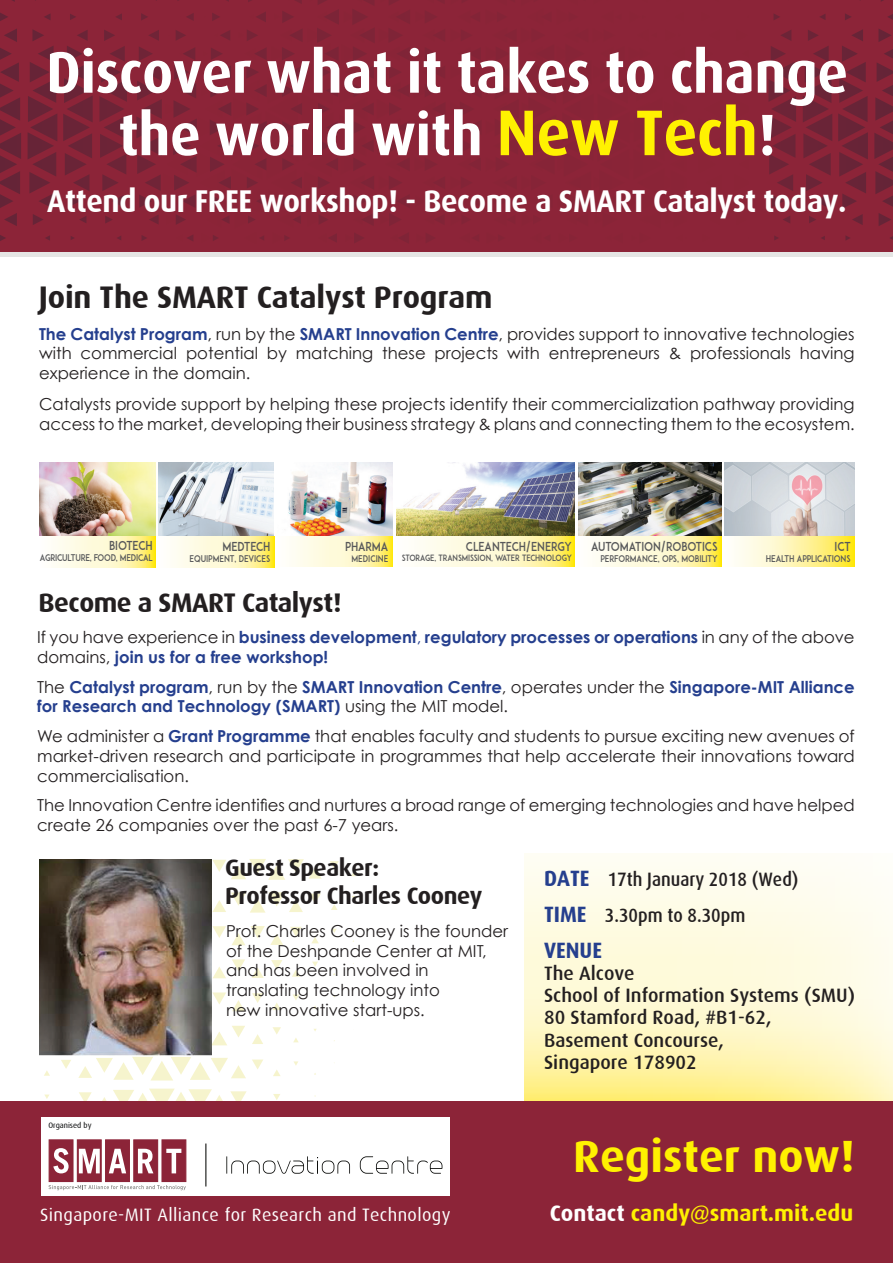
<style>
.page{position:relative;width:893px;height:1263px;background:#fff}
.page>*{position:absolute;margin:0;border:0;box-sizing:border-box;transform-origin:0 0}
.t1{font:700 58.5px "Dax";letter-spacing:-.005em;color:#fff;scale:.95 1}
.t2{font:700 45.3px "Dax";color:#fff101}
.t3{font:700 31.5px "Dax";letter-spacing:-.01em;color:#fff;scale:.95 1}
.t4{font:700 31.2px "Dax";letter-spacing:-.005em;color:#231f20}
.t5{font:700 27px "Dax";letter-spacing:-.02em;color:#231f20}
.t6{font:700 24px "Dax";letter-spacing:-.02em;color:#231f20}
.t7{font:700 22.65px "Dax";color:#fff101}
.t8{font:700 22.2px "Dax";color:#253f8e;scale:.95 1}
.t9{font:500 19.35px "Dax";color:#231f20}
.t10{font:500 19.35px "Dax";color:#231f20;scale:.9 1}
.t11{font:18px "Dax";letter-spacing:.02em;color:#fff}
.t12{font:16.5px/19.8px "Century Gothic";color:#231f20;text-align:justify}
.t13{font:700 16.5px/19.8px "Century Gothic";color:#253f8e}
.t14{font:12.3px "ADAM.CGPRO";letter-spacing:-.005em;color:#57585a;scale:.87 1}
.t15{font:9.15px "ADAM.CGPRO";letter-spacing:-.01em;color:#57585a;scale:.87 1}
.t16{font:8.55px "ADAM.CGPRO";letter-spacing:-.02em;color:#57585a;scale:.87 1}
.t17{font:7.95px "Dax";color:#010203}
.s1{font-size:64.65px;color:#fff101}
.s2{font-weight:700;color:#253f8e}
.s3{font-weight:400;color:#231f20}
.s4{font-weight:400}
.s5{font-weight:700;font-size:22.2px;color:#253f8e}
.s6{color:#fff}
</style>
<div class="page">
<svg style="left:211px;top:959px;width:15px;height:19px"></svg>
<svg style="left:232px;top:959px;width:13px;height:12px"></svg>
<svg style="left:211px;top:926px;width:72px;height:19px"></svg>
<svg style="left:251px;top:967px;width:13px;height:11px"></svg>
<svg style="left:271px;top:960px;width:11px;height:10px"></svg>
<svg style="left:290px;top:927px;width:12px;height:10px"></svg>
<svg style="left:211px;top:892px;width:92px;height:21px"></svg>
<svg style="left:211px;top:992px;width:15px;height:20px"></svg>
<svg style="left:232px;top:1000px;width:13px;height:11px"></svg>
<svg style="left:252px;top:993px;width:11px;height:10px"></svg>
<svg style="left:292px;top:970px;width:8px;height:7px"></svg>
<svg style="left:312px;top:961px;width:6px;height:6px"></svg>
<svg style="left:312px;top:937px;width:7px;height:6px"></svg>
<svg style="left:309px;top:893px;width:12px;height:10px"></svg>
<svg style="left:211px;top:859px;width:111px;height:21px"></svg>
<svg style="left:272px;top:1003px;width:9px;height:7px"></svg>
<svg style="left:292px;top:994px;width:7px;height:6px"></svg>
<svg style="left:331px;top:904px;width:7px;height:6px"></svg>
<svg style="left:330px;top:861px;width:9px;height:8px"></svg>
<svg style="left:211px;top:1024px;width:34px;height:22px"></svg>
<svg style="left:252px;top:1034px;width:11px;height:10px"></svg>
<svg style="left:273px;top:1027px;width:8px;height:7px"></svg>
<svg style="left:252px;top:1059px;width:11px;height:10px"></svg>
<svg style="left:293px;top:1038px;width:6px;height:4px"></svg>
<svg style="left:61px;top:1060px;width:10px;height:9px"></svg>
<svg style="left:78px;top:1057px;width:168px;height:23px"></svg>
<svg style="left:273px;top:1070px;width:8px;height:6px"></svg>
<svg style="left:293px;top:1061px;width:5px;height:5px"></svg>
<svg style="left:44px;top:1071px;width:6px;height:5px"></svg>
<svg style="left:79px;top:1088px;width:179px;height:13px"></svg>
<svg style="left:273px;top:1094px;width:7px;height:6px"></svg>
<svg style="left:44px;top:1094px;width:5px;height:5px"></svg>
<svg style="left:524px;top:853px;width:369px;height:248px"></svg>
<div style="left:0;top:251px;width:893px;height:6px;background:#e5e5e4"></div>
<div style="left:0;top:1101px;width:893px;height:162px;background:#8c2438"></div>
<svg style="left:764px;top:0;width:129px;height:251px;fill:#8c2438"></svg>
<div style="left:0;top:0;width:764px;height:251px;background:#8c2438"></div>
<img style="left:397px;top:463px;width:177px;height:73px">
<img style="left:40px;top:463px;width:115px;height:73px">
<img style="left:159px;top:463px;width:115px;height:73px">
<img style="left:288px;top:463px;width:105px;height:73px">
<svg style="left:291px;top:536px;width:102px;height:31px"></svg>
<svg style="left:172px;top:536px;width:102px;height:31px"></svg>
<svg style="left:53px;top:536px;width:102px;height:31px"></svg>
<svg style="left:417px;top:536px;width:157px;height:31px"></svg>
<img style="left:578px;top:462px;width:143px;height:74px">
<img style="left:725px;top:462px;width:130px;height:74px">
<svg style="left:735px;top:536px;width:120px;height:30px"></svg>
<svg style="left:595px;top:536px;width:126px;height:30px"></svg>
<div style="left:41px;top:1117px;width:409px;height:78px;background:#fff"></div>
<svg style="left:292px;top:1156px;width:58px;height:18px"></svg>
<svg style="left:360px;top:1156px;width:82px;height:18px"></svg>
<svg style="left:43px;top:1139px;width:248px;height:57px"></svg>
<img style="left:39px;top:859px;width:172px;height:196px">
<p class="t1" style="left:46px;top:39px;width:845px">Discover what it takes to change</p>
<p class="t1" style="left:118px;top:102px;width:694px">the world with <span class="s1">New Tech</span>!</p>
<p class="t3" style="left:47px;top:183px;width:843px">Attend our FREE workshop! - Become a SMART Catalyst today.</p>
<p class="t4" style="left:39px;top:279px;width:456px">Join The SMART Catalyst Program</p>
<p class="t12" style="left:39px;top:324px;width:817px"><span class="s2">The Catalyst Program</span>, run by the <span class="s2">SMART Innovation Centre</span>, provides support to innovative technologies with commercial potential by matching these projects with entrepreneurs &amp; professionals having experience in the domain.</p>
<p class="t12" style="left:39px;top:394px;width:817px">Catalysts provide support by helping these projects identify their commercialization pathway providing access to the market, developing their business strategy &amp; plans and connecting them to the ecosystem.</p>
<p class="t14" style="left:109px;top:538px;width:52px">BIOTECH</p>
<p class="t15" style="left:40px;top:552px;width:131px">AGRICULTURE, FOOD, MEDICAL</p>
<p class="t14" style="left:222px;top:539px;width:57px">MEDTECH</p>
<p class="t15" style="left:190px;top:553px;width:94px">EQUIPMENT, DEVICES</p>
<p class="t14" style="left:345px;top:539px;width:51px">PHARMA</p>
<p class="t15" style="left:352px;top:553px;width:44px">MEDICINE</p>
<p class="t14" style="left:466px;top:539px;width:123px">CLEANTECH/ENERGY</p>
<p class="t16" style="left:402px;top:553px;width:197px">STORAGE, TRANSMISSION, WATER TECHNOLOGY</p>
<p class="t14" style="left:591px;top:539px;width:147px">AUTOMATION/ROBOTICS</p>
<p class="t15" style="left:600px;top:553px;width:136px">PERFORMANCE, OPS, MOBILITY</p>
<p class="t14" style="left:834px;top:539px;width:20px">ICT</p>
<p class="t15" style="left:766px;top:553px;width:99px">HEALTH APPLICATIONS</p>
<p class="t5" style="left:39px;top:588px;width:304px">Become a SMART Catalyst!</p>
<p class="t13" style="left:37px;top:627px;width:819px"><span class="s3">If you have experience in</span> business development<span class="s4">,</span> regulatory processes or operations <span class="s3">in any of the above domains,</span> join us for a free workshop!</p>
<p class="t13" style="left:37px;top:676px;width:819px"><span class="s3">The</span> Catalyst program<span class="s3">, run by the</span> SMART Innovation Centre<span class="s3">, operates under the</span> Singapore-MIT Alliance for Research and Technology (SMART) <span class="s3">using the MIT model.</span></p>
<p class="t12" style="left:37px;top:726px;width:819px">We administer a <span class="s2">Grant Programme</span> that enables faculty and students to pursue exciting new avenues of market-driven research and participate in programmes that help accelerate their innovations toward commercialisation.</p>
<p class="t12" style="left:37px;top:795px;width:819px">The Innovation Centre identifies and nurtures a broad range of emerging technologies and have helped create 26 companies over the past 6-7 years.</p>
<p class="t17" style="left:48px;top:1120px;width:45px">Organised by</p>
<p class="t6" style="left:225px;top:854px;width:155px">Guest Speaker:</p>
<p class="t6" style="left:225px;top:882px;width:259px">Professor Charles Cooney</p>
<p class="t12" style="left:226px;top:921px;width:284px">Prof. Charles Cooney is the founder</p>
<p class="t12" style="left:226px;top:940px;width:262px">of the Deshpande Center at MIT,</p>
<p class="t12" style="left:226px;top:960px;width:204px">and has been involved in</p>
<p class="t12" style="left:226px;top:980px;width:215px">translating technology into</p>
<p class="t12" style="left:226px;top:1000px;width:200px">new innovative start-ups.</p>
<p class="t11" style="left:40px;top:1205px;width:412px">Singapore-MIT Alliance for Research and Technology</p>
<p class="t10" style="left:544px;top:868px;width:284px"><span class="s5">DATE</span> 17th January 2018 (Wed)</p>
<p class="t10" style="left:544px;top:904px;width:225px"><span class="s5">TIME</span> 3.30pm to 8.30pm</p>
<p class="t8" style="left:544px;top:937px;width:62px">VENUE</p>
<p class="t9" style="left:544px;top:962px;width:92px">The Alcove</p>
<p class="t9" style="left:544px;top:985px;width:313px">School of Information Systems (SMU)</p>
<p class="t9" style="left:544px;top:1007px;width:229px">80 Stamford Road, #B1-62,</p>
<p class="t9" style="left:544px;top:1029px;width:181px">Basement Concourse,</p>
<p class="t9" style="left:544px;top:1051px;width:154px">Singapore 178902</p>
<p class="t2" style="left:573px;top:1131px;width:283px">Register now!</p>
<p class="t7" style="left:550px;top:1200px;width:305px"><span class="s6">Contact</span> candy@smart.mit.edu</p>
</div>
